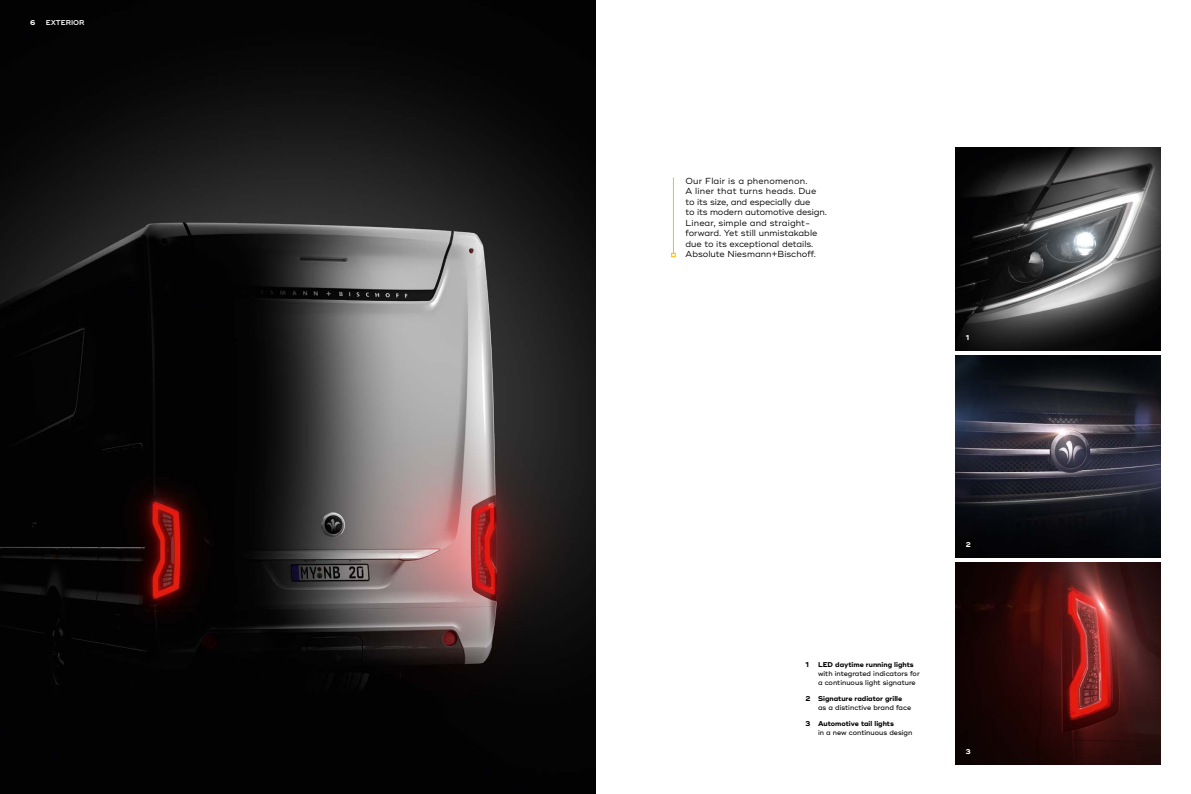
<style>
.page{position:relative;width:1191px;height:794px;background:#fff}
.page>*{position:absolute;margin:0;border:0;box-sizing:border-box;transform-origin:0 0}
.t1{font:8.75px/10.5px "Ridley Grotesk";color:#000}
.t2{font:500 7px/8.8px "Ridley Grotesk";color:#000}
.t3{font:700 7px "Ridley Grotesk";color:#000}
.t4{font:600 7px "Ridley Grotesk";color:#fff}
.t5{font:700 7px "Ridley Grotesk";color:#fff}
</style>
<div class="page">
<img style="left:955px;top:355px;width:206px;height:202px">
<img style="left:955px;top:562px;width:206px;height:202px">
<img style="left:955px;top:148px;width:206px;height:202px">
<img style="left:0;top:0;width:595px;height:794px">
<hr style="left:673px;top:177px;width:1px;height:76px;background:#fbbb00">
<svg style="left:671px;top:253px;width:4px;height:4px"></svg>
<p class="t5" style="left:30px;top:18px;width:7px">6</p>
<p class="t4" style="left:46px;top:18px;width:40px">EXTERIOR</p>
<p class="t1" style="left:685px;top:176px;width:143px">Our Flair is a phenomenon.<br>A liner that turns heads. Due to its size, and especially due<br>to its modern automotive design.<br>Linear, simple and straight&shy;forward. Yet still unmistakable due to its exceptional details.<br>Absolute Niesmann+Bischoff.</p>
<p class="t5" style="left:965px;top:333px;width:5px">1</p>
<p class="t3" style="left:805px;top:661px;width:5px">1</p>
<p class="t3" style="left:818px;top:661px;width:97px">LED daytime running lights</p>
<p class="t2" style="left:818px;top:669px;width:103px">with integrated indicators for a continuous light signature</p>
<p class="t3" style="left:805px;top:694px;width:98px">2 Signature radiator grille</p>
<p class="t2" style="left:818px;top:703px;width:95px">as a distinctive brand face</p>
<p class="t3" style="left:805px;top:719px;width:90px">3 Automotive tail lights</p>
<p class="t2" style="left:818px;top:728px;width:96px">in a new continuous design</p>
<p class="t5" style="left:965px;top:541px;width:6px">2</p>
<p class="t5" style="left:965px;top:748px;width:6px">3</p>
</div>
